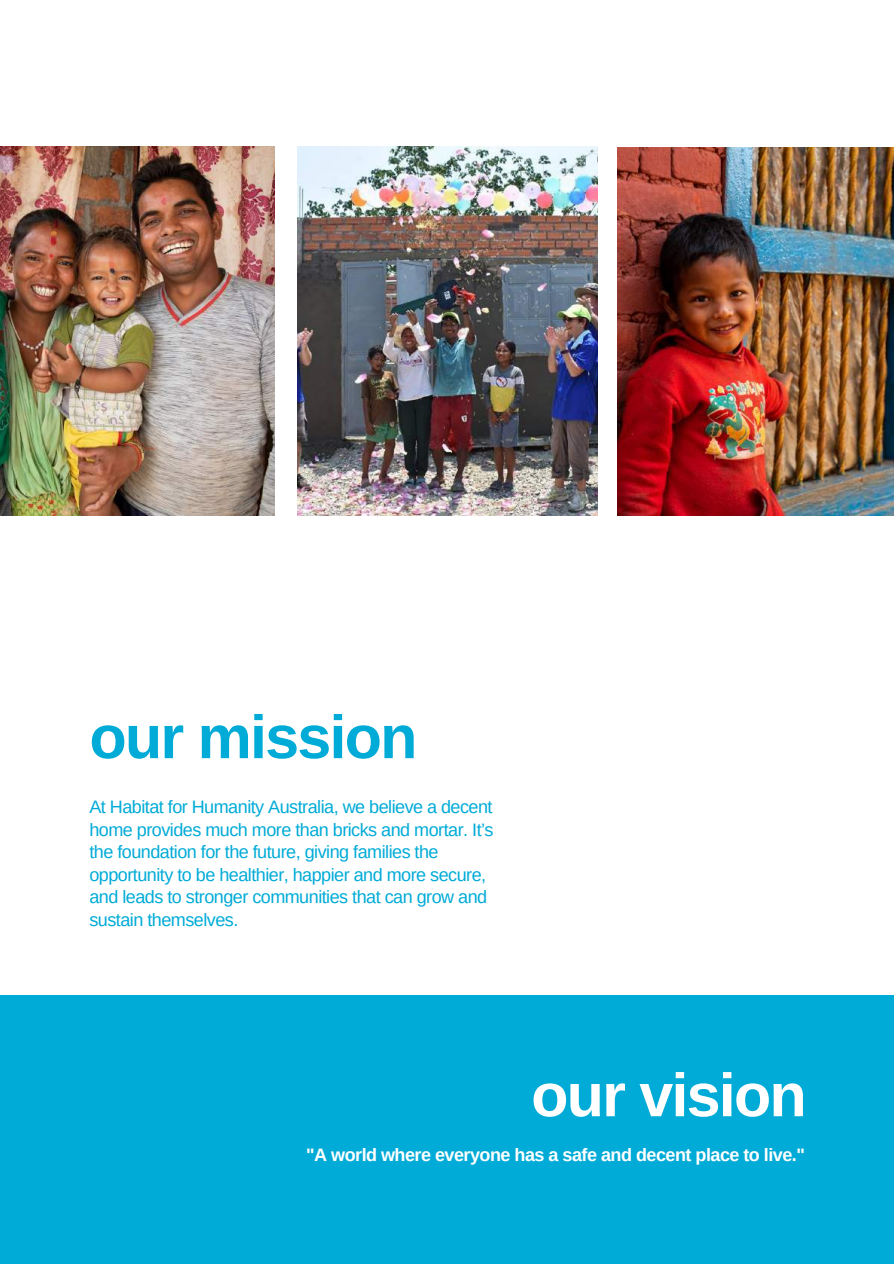
<style>
.page{position:relative;width:894px;height:1264px;background:#fff}
.page>*{position:absolute;margin:0;border:0;box-sizing:border-box;transform-origin:0 0}
.t1{font:700 60.9px "Arimo";letter-spacing:-.03em;color:#00abd7}
.t2{font:700 60.9px "Arimo";letter-spacing:-.03em;color:#fff}
.t3{font:18px/22.5px "Arimo";letter-spacing:-.03em;color:#00abd7}
.t4{font:700 18px "Arimo";letter-spacing:-.03em;color:#fff}
</style>
<div class="page">
<div style="left:0;top:995px;width:893px;height:268px;background:#00abd7"></div>
<img style="left:297px;top:147px;width:300px;height:368px">
<img style="left:0;top:147px;width:274px;height:368px">
<img style="left:617px;top:148px;width:276px;height:368px">
<h1 class="t1" style="left:89px;top:703px;width:329px">our mission</h1>
<p class="t3" style="left:89px;top:795px;width:405px">At Habitat for Humanity Australia, we believe a decent home provides much more than bricks and mortar. It’s the foundation for the future, giving families the opportunity to be healthier, happier and more secure, and leads to stronger communities that can grow and sustain themselves.</p>
<h1 class="t2" style="left:531px;top:1061px;width:277px">our vision</h1>
<p class="t4" style="left:306px;top:1144px;width:500px">"A world where everyone has a safe and decent place to live."</p>
</div>
